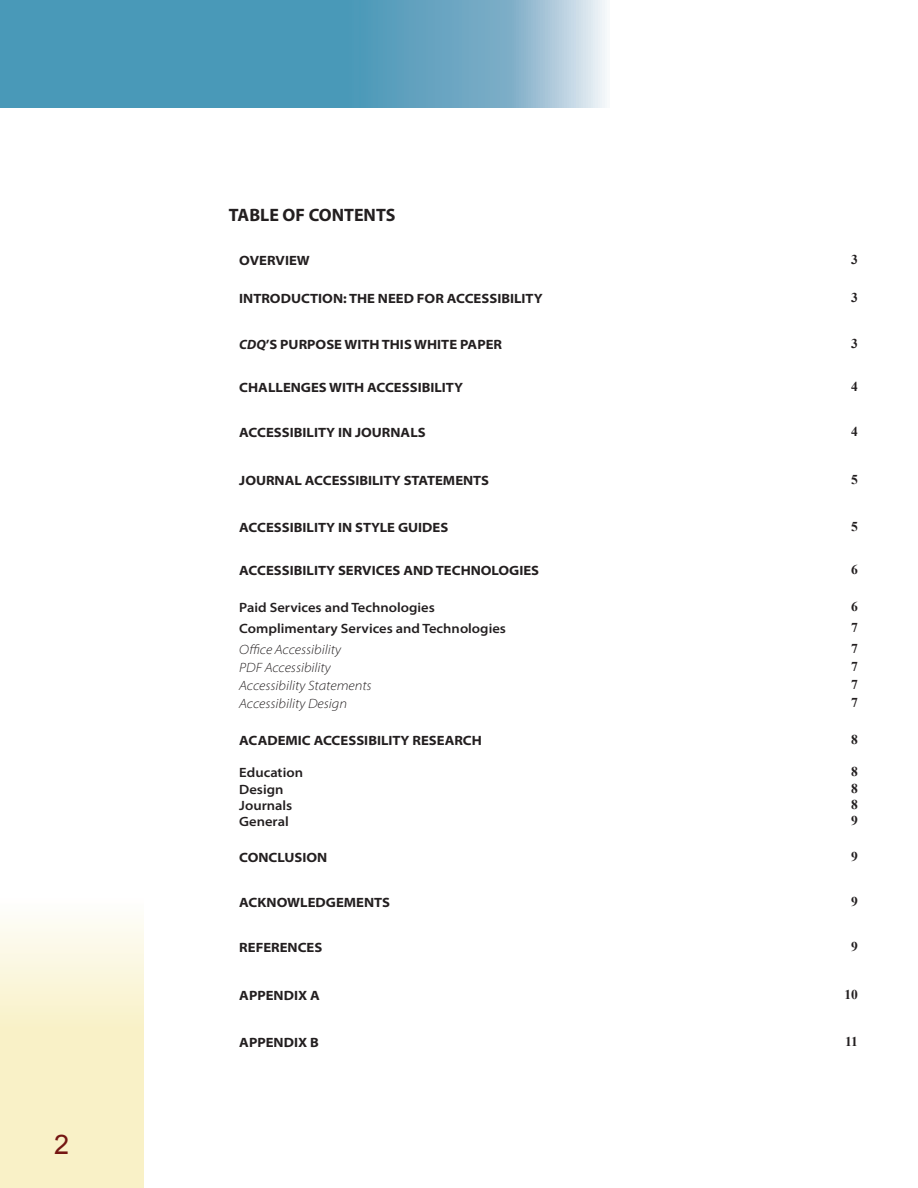
<style>
.page{position:relative;width:918px;height:1188px;background:#fff}
.page>*{position:absolute;margin:0;border:0;box-sizing:border-box;transform-origin:0 0}
.t1{font:27px "Arial";color:#751612}
.Head_1{font:18px "Myriad Variable Concept";letter-spacing:.225em;color:#231f20}
.Table_of_contents_1{font:13.5px "Myriad Variable Concept";letter-spacing:.265em;color:#231f20}
.Table_of_contents_2{font:13.5px "Myriad Variable Concept";letter-spacing:.23em;color:#231f20}
.Table_of_contents_3{font:italic 13.5px "Myriad Variable Concept";letter-spacing:.115em;color:#231f20}
.t2{font:700 13.5px "Times New Roman";color:#231f20}
.Table_of_contents_1-2{font:13.5px "Myriad Variable Concept";letter-spacing:.3em;color:#231f20}
.s1{font-style:italic}
</style>
<div class="page">
<svg style="left:0;top:0;width:607px;height:108px;background:#61a4c0"></svg>
<svg style="left:0;top:919px;width:143px;height:269px;background:#f9f3d0"></svg>
<p class="t1" style="left:54px;top:1126px;width:17px">2</p>
<p class="Head_1" style="left:229px;top:204px;width:164px">TABLE OF CONTENTS</p>
<p class="Table_of_contents_1" style="left:239px;top:252px;width:68px">OVERVIEW</p>
<p class="t2" style="left:851px;top:250px;width:8px">3</p>
<p class="Table_of_contents_1" style="left:239px;top:291px;width:301px">INTRODUCTION:THE NEED FOR ACCESSIBILITY</p>
<p class="t2" style="left:851px;top:289px;width:8px">3</p>
<p class="Table_of_contents_1" style="left:239px;top:336px;width:261px"><span class="s1">CDQ</span>’S PURPOSE WITH THIS WHITE PAPER</p>
<p class="t2" style="left:851px;top:334px;width:8px">3</p>
<p class="Table_of_contents_1" style="left:239px;top:380px;width:221px">CHALLENGES WITH ACCESSIBILITY</p>
<p class="t2" style="left:851px;top:377px;width:8px">4</p>
<p class="Table_of_contents_1" style="left:239px;top:425px;width:185px">ACCESSIBILITY IN JOURNALS</p>
<p class="t2" style="left:851px;top:422px;width:8px">4</p>
<p class="Table_of_contents_1" style="left:239px;top:472px;width:248px">JOURNAL ACCESSIBILITY STATEMENTS</p>
<p class="t2" style="left:851px;top:470px;width:8px">5</p>
<p class="Table_of_contents_1" style="left:239px;top:520px;width:207px">ACCESSIBILITY IN STYLE GUIDES</p>
<p class="t2" style="left:851px;top:518px;width:8px">5</p>
<p class="Table_of_contents_1" style="left:239px;top:563px;width:298px">ACCESSIBILITY SERVICES AND TECHNOLOGIES</p>
<p class="Table_of_contents_2" style="left:239px;top:600px;width:195px">Paid Services and Technologies</p>
<p class="Table_of_contents_2" style="left:239px;top:621px;width:266px">Complimentary Services and Technologies</p>
<p class="Table_of_contents_3" style="left:239px;top:642px;width:102px">O ffice Accessibility</p>
<p class="Table_of_contents_3" style="left:239px;top:660px;width:91px">PD F Accessibility</p>
<p class="Table_of_contents_3" style="left:239px;top:678px;width:132px">Accessibility Statem ents</p>
<p class="Table_of_contents_3" style="left:239px;top:696px;width:107px">Accessibility D esign</p>
<p class="t2" style="left:851px;top:560px;width:8px">6</p>
<p class="t2" style="left:851px;top:598px;width:8px">6</p>
<p class="t2" style="left:851px;top:619px;width:8px">7</p>
<p class="t2" style="left:851px;top:640px;width:8px">7</p>
<p class="t2" style="left:851px;top:658px;width:8px">7</p>
<p class="t2" style="left:851px;top:676px;width:8px">7</p>
<p class="t2" style="left:851px;top:694px;width:8px">7</p>
<p class="Table_of_contents_1" style="left:239px;top:732px;width:240px">ACADEMIC ACCESSIBILITY RESEARCH</p>
<p class="Table_of_contents_2" style="left:239px;top:765px;width:62px">Education</p>
<p class="Table_of_contents_2" style="left:239px;top:781px;width:42px">Design</p>
<p class="Table_of_contents_2" style="left:239px;top:797px;width:52px">Journals</p>
<p class="Table_of_contents_2" style="left:239px;top:813px;width:50px">General</p>
<p class="t2" style="left:851px;top:730px;width:8px">8</p>
<p class="t2" style="left:851px;top:762px;width:8px">8</p>
<p class="t2" style="left:851px;top:779px;width:8px">8</p>
<p class="t2" style="left:851px;top:795px;width:8px">8</p>
<p class="t2" style="left:851px;top:811px;width:8px">9</p>
<p class="Table_of_contents_1-2" style="left:239px;top:849px;width:85px">CONCLUSION</p>
<p class="t2" style="left:851px;top:847px;width:8px">9</p>
<p class="Table_of_contents_1-2" style="left:239px;top:894px;width:149px">ACKNOWLEDGEMENTS</p>
<p class="t2" style="left:851px;top:892px;width:8px">9</p>
<p class="Table_of_contents_1" style="left:239px;top:940px;width:81px">REFERENCES</p>
<p class="t2" style="left:851px;top:937px;width:8px">9</p>
<p class="Table_of_contents_1" style="left:239px;top:987px;width:78px">APPENDIX A</p>
<p class="t2" style="left:844px;top:985px;width:15px">10</p>
<p class="Table_of_contents_1" style="left:239px;top:1035px;width:77px">APPENDIX B</p>
<p class="t2" style="left:845px;top:1032px;width:14px">11</p>
</div>
